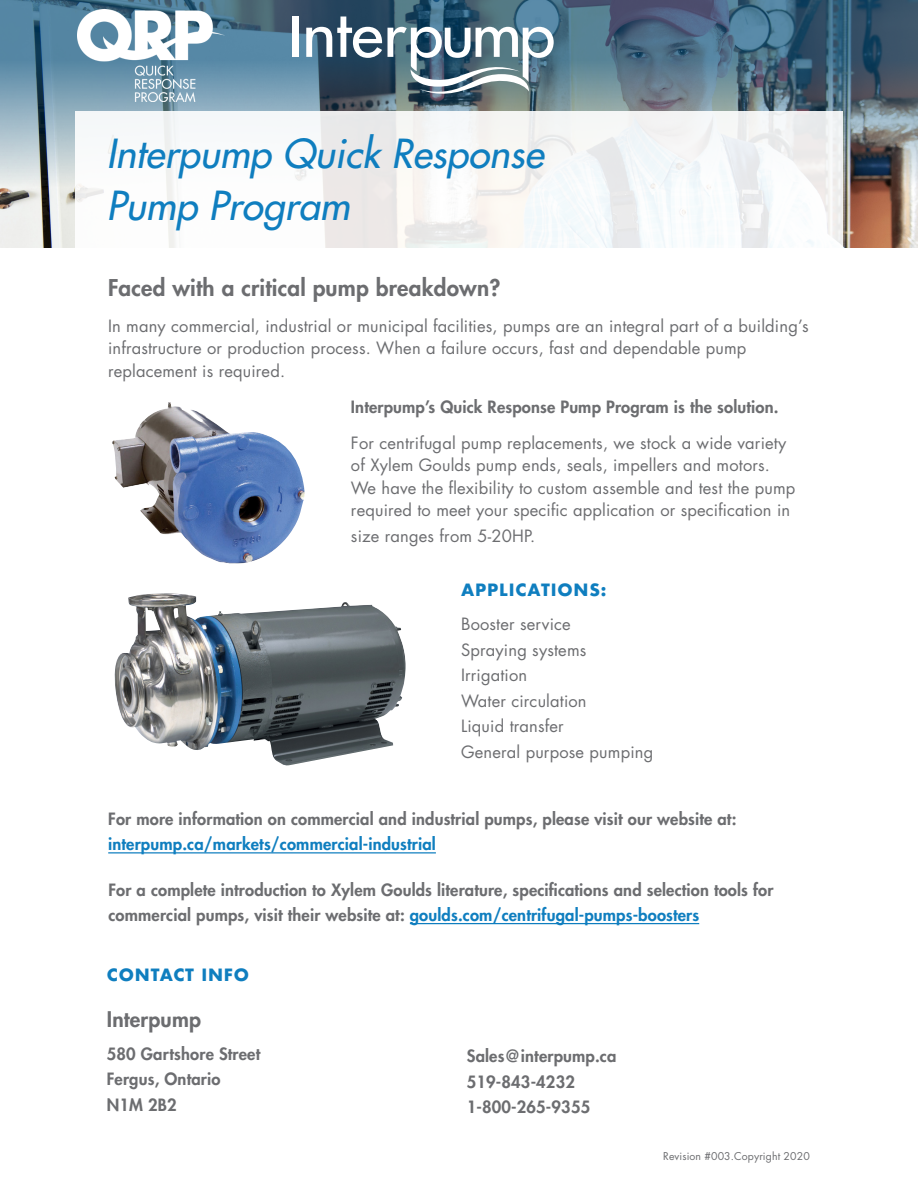
<style>
.page{position:relative;width:918px;height:1188px;background:#fff}
.page>*{position:absolute;margin:0;border:0;box-sizing:border-box;transform-origin:0 0}
.t1{font:italic 39px "Futura";color:#0f7ebf}
.t2{font:800 22.5px "Futura";letter-spacing:.01em;color:#6c6d70}
.t3{font:800 21px "Futura";letter-spacing:.01em;color:#6c6d70}
.t4{font:16.5px/22.5px "Futura";letter-spacing:.01em;color:#6c6d70}
.t5{font:800 16.5px/25.5px "Futura";letter-spacing:.01em;color:#6c6d70}
.t6{font:700 16.5px "Futura";letter-spacing:.05em;color:#0f7ebf}
.t7{font:10.5px "Futura";letter-spacing:.01em;color:#6c6d70}
.s1{color:#0f7ebf}
</style>
<div class="page">
<img style="left:0;top:0;width:918px;height:230px">
<img style="left:77px;top:10px;width:148px;height:92px">
<svg style="left:75px;top:111px;width:768px;height:137px;fill:#f6f8f9"></svg>
<div style="left:293px;top:17px;width:6px;height:40px;background:#fff"></div>
<svg style="left:306px;top:17px;width:76px;height:41px"></svg>
<svg style="left:388px;top:27px;width:166px;height:67px"></svg>
<img style="left:112px;top:402px;width:193px;height:162px">
<hr style="left:410px;top:923px;width:289px;height:1px;background:#0f7ebf">
<img style="left:114px;top:593px;width:292px;height:173px">
<hr style="left:108px;top:852px;width:328px;height:1px;background:#0f7ebf">
<p class="t1" style="left:106px;top:129px;width:447px">Interpump Quick Response</p>
<p class="t1" style="left:106px;top:181px;width:253px">Pump Program</p>
<p class="t2" style="left:108px;top:272px;width:394px">Faced with a critical pump breakdown?</p>
<p class="t4" style="left:108px;top:314px;width:702px">In many commercial, industrial or municipal facilities, pumps are an integral part of a building’s infrastructure or production process. When a failure occurs, fast and dependable pump replacement is required.</p>
<p class="t5" style="left:351px;top:394px;width:429px">Interpump’s Quick Response Pump Program is the solution.</p>
<p class="t4" style="left:351px;top:431px;width:446px">For centrifugal pump replacements, we stock a wide variety of Xylem Goulds pump ends, seals, impellers and motors.<br>We have the flexibility to custom assemble and test the pump required to meet your specific application or specification in</p>
<p class="t4" style="left:351px;top:524px;width:186px">size ranges from 5-20HP.</p>
<p class="t6" style="left:461px;top:578px;width:147px">APPLICATIONS:</p>
<p class="t4" style="left:461px;top:613px;width:111px">Booster service</p>
<p class="t4" style="left:461px;top:638px;width:127px">Spraying systems</p>
<p class="t4" style="left:461px;top:664px;width:68px">Irrigation</p>
<p class="t4" style="left:461px;top:689px;width:127px">Water circulation</p>
<p class="t4" style="left:461px;top:715px;width:104px">Liquid transfer</p>
<p class="t4" style="left:461px;top:740px;width:194px">General purpose pumping</p>
<p class="t5" style="left:108px;top:806px;width:630px">For more information on commercial and industrial pumps, please visit our website at: <span class="s1">interpump.ca/markets/commercial-industrial</span></p>
<p class="t5" style="left:108px;top:877px;width:667px">For a complete introduction to Xylem Goulds literature, specifications and selection tools for commercial pumps, visit their website at: <span class="s1">goulds.com/centrifugal-pumps-boosters</span></p>
<p class="t6" style="left:107px;top:963px;width:144px">CONTACT INFO</p>
<p class="t3" style="left:107px;top:1005px;width:96px">Interpump</p>
<p class="t5" style="left:107px;top:1041px;width:155px">580 Gartshore Street</p>
<p class="t5" style="left:107px;top:1066px;width:115px">Fergus, Ontario</p>
<p class="t5" style="left:107px;top:1092px;width:71px">N1M 2B2</p>
<p class="t5" style="left:467px;top:1043px;width:151px">Sales@interpump.ca</p>
<p class="t5" style="left:467px;top:1069px;width:110px">519-843-4232</p>
<p class="t5" style="left:467px;top:1094px;width:125px">1-800-265-9355</p>
<p class="t7" style="left:663px;top:1149px;width:148px">Revision #003.Copyright 2020</p>
</div>
